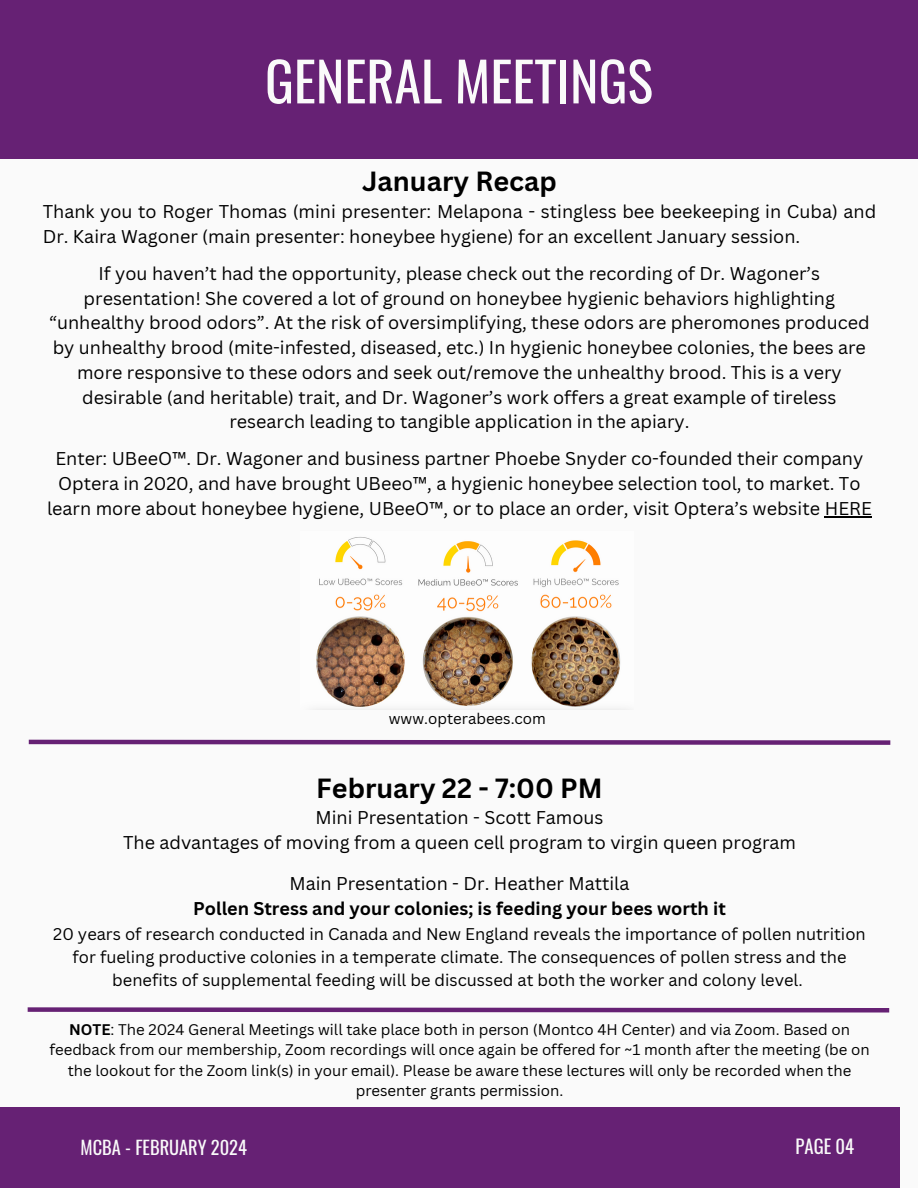
<style>
.page{position:relative;width:918px;height:1188px;background:#fafafa}
.page>*{position:absolute;margin:0;border:0;box-sizing:border-box;transform-origin:0 0}
.t1{font:54px "Oswald";color:#fafafa}
.t2{font:700 27px "Canva Sans";color:#000}
.t3{font:18.6px "Oswald";color:#fafafa}
.t4{font:18.45px "Oswald";color:#fafafa}
.t5{font:18px/24.8px "Canva Sans";color:#000;text-align:center}
.t6{font:700 18px "Canva Sans";color:#000}
.t7{font:16.5px/23px "Canva Sans";color:#000;text-align:center}
.t8{font:15px/20.2px "Canva Sans";color:#000;text-align:center}
.s1{font-weight:700}
</style>
<div class="page">
<div style="left:0;top:0;width:918px;height:158px;background:#662174"></div>
<div style="left:0;top:1107px;width:900px;height:81px;background:#662174"></div>
<hr style="left:825px;top:516px;width:47px;height:2px;background:#000">
<img style="left:316px;top:537px;width:304px;height:170px">
<svg style="left:28px;top:739px;width:863px;height:6px;background:#8a5795"></svg>
<svg style="left:27px;top:1007px;width:863px;height:6px;background:#8a5795"></svg>
<p class="t1" style="left:265px;top:39px;width:389px">GENERAL MEETINGS</p>
<h1 class="t2" style="left:362px;top:162px;width:196px">January Recap</h1>
<h1 class="t5" style="left:43px;top:199px;width:835px;text-align:left">Thank you to Roger Thomas (mini presenter: Melapona - stingless bee beekeeping in Cuba) and<br>Dr. Kaira Wagoner (main presenter: honeybee hygiene) for an excellent January session.</h1>
<h3 class="t5" style="left:49px;top:260px;width:822px">If you haven’t had the opportunity, please check out the recording of Dr. Wagoner’s presentation! She covered a lot of ground on honeybee hygienic behaviors highlighting “unhealthy brood odors”. At the risk of oversimplifying, these odors are pheromones produced by unhealthy brood (mite-infested, diseased, etc.) In hygienic honeybee colonies, the bees are more responsive to these odors and seek out/remove the unhealthy brood. This is a very desirable (and heritable) trait, and Dr. Wagoner’s work offers a great example of tireless research leading to tangible application in the apiary.</h3>
<h3 class="t5" style="left:47px;top:446px;width:827px">Enter: UBeeO™. Dr. Wagoner and business partner Phoebe Snyder co-founded their company<br>Optera in 2020, and have brought UBeeo™, a hygienic honeybee selection tool, to market. To learn more about honeybee hygiene, UBeeO™, or to place an order, visit Optera’s website HERE</h3>
<p class="t8" style="left:389px;top:708px;width:159px">www.opterabees.com</p>
<p class="t2" style="left:316px;top:769px;width:288px">February 22 - 7:00 PM</p>
<p class="t5" style="left:123px;top:805px;width:675px">Mini Presentation - Scott Famous<br>The advantages of moving from a queen cell program to virgin queen program</p>
<p class="t5" style="left:289px;top:871px;width:342px">Main Presentation - Dr. Heather Mattila</p>
<h2 class="t6" style="left:193px;top:896px;width:534px">Pollen Stress and your colonies; is feeding your bees worth it</h2>
<h2 class="t7" style="left:53px;top:922px;width:814px">20 years of research conducted in Canada and New England reveals the importance of pollen nutrition for fueling productive colonies in a temperate climate. The consequences of pollen stress and the benefits of supplemental feeding will be discussed at both the worker and colony level.</h2>
<p class="t8" style="left:49px;top:1019px;width:822px"><span class="s1">NOTE</span>: The 2024 General Meetings will take place both in person (Montco 4H Center) and via Zoom. Based on feedback from our membership, Zoom recordings will once again be offered for ~1 month after the meeting (be on the lookout for the Zoom link(s) in your email). Please be aware these lectures will only be recorded when the presenter grants permission.</p>
<p class="t4" style="left:81px;top:1133px;width:168px">MCBA - FEBRUARY 2024</p>
<h3 class="t3" style="left:796px;top:1132px;width:60px">PAGE 04</h3>
</div>
